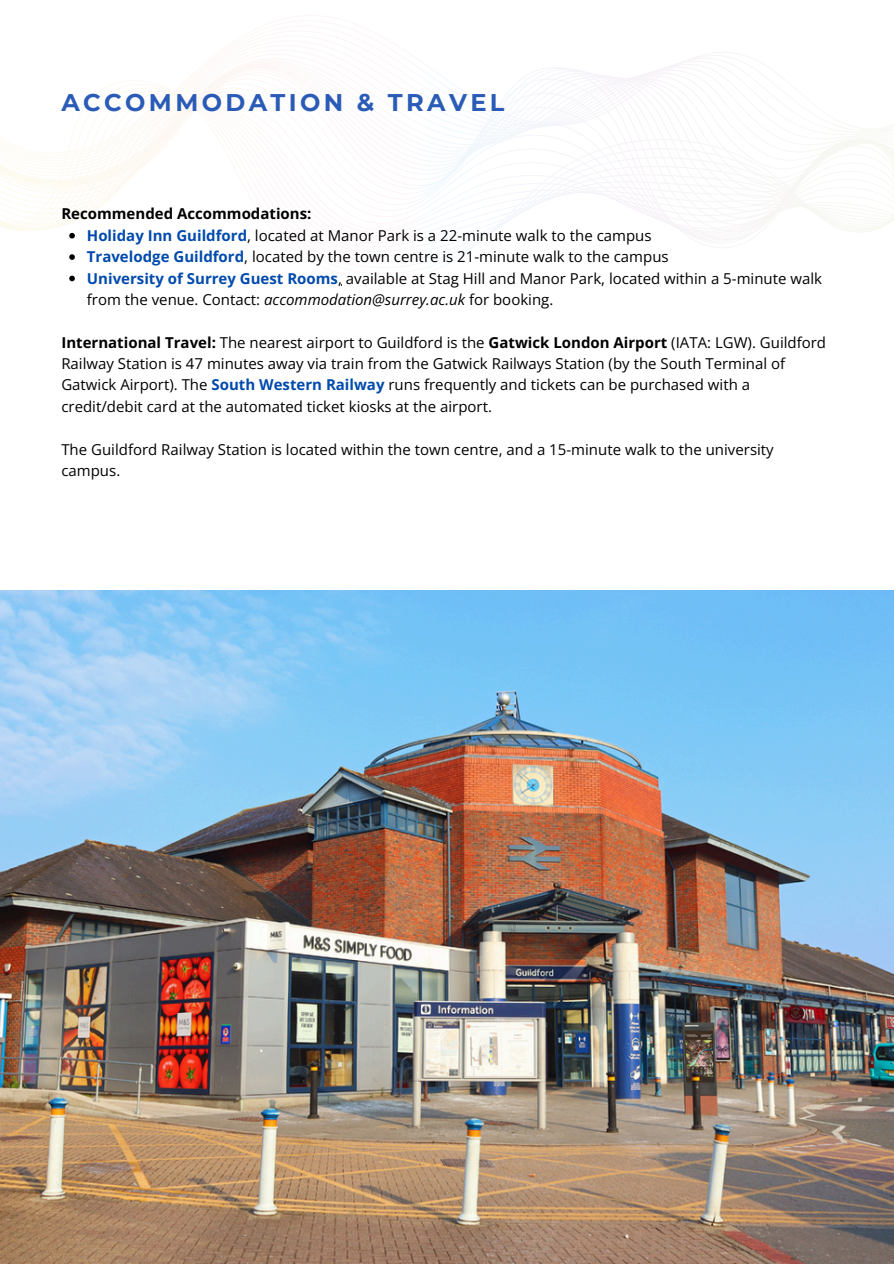
<style>
.page{position:relative;width:894px;height:1264px;background:#fff}
.page>*{position:absolute;margin:0;border:0;box-sizing:border-box;transform-origin:0 0}
.t1{font:700 24px "Montserrat";letter-spacing:.14em;color:#295bb7}
.t2{font:15px/21.3px "Open Sans";color:#000}
.t3{font:700 15px "Open Sans";color:#000}
.s1{font-weight:700;color:#004aad}
.s2{font-style:italic}
.s3{font-weight:700}
</style>
<div class="page">
<svg style="left:0;top:74px;width:893px;height:211px"></svg>
<img style="left:0;top:590px;width:893px;height:673px">
<svg style="left:69px;top:233px;width:6px;height:5px"></svg>
<svg style="left:69px;top:254px;width:6px;height:6px"></svg>
<svg style="left:69px;top:276px;width:6px;height:5px"></svg>
<p class="t1" style="left:61px;top:88px;width:444px">ACCOMMODATION &amp; TRAVEL</p>
<h1 class="t3" style="left:61px;top:203px;width:251px">Recommended Accommodations:</h1>
<h2 class="t2" style="left:87px;top:224px;width:566px"><span class="s1">Holiday Inn Guildford</span>, located at Manor Park is a 22-minute walk to the campus</h2>
<p class="t2" style="left:87px;top:246px;width:583px"><span class="s1">Travelodge Guildford</span>, located by the town centre is 21-minute walk to the campus</p>
<p class="t2" style="left:87px;top:267px;width:736px"><span class="s1">University of Surrey Guest Rooms</span>, available at Stag Hill and Manor Park, located within a 5-minute walk</p>
<p class="t2" style="left:87px;top:288px;width:468px">from the venue. Contact: <span class="s2">accommodation@surrey.ac.uk</span> for booking.</p>
<p class="t2" style="left:61px;top:331px;width:766px"><span class="s3">International Travel:</span> The nearest airport to Guildford is the <span class="s3">Gatwick London Airport</span> (IATA: LGW). Guildford</p>
<p class="t2" style="left:61px;top:352px;width:725px">Railway Station is 47 minutes away via train from the Gatwick Railways Station (by the South Terminal of<br>Gatwick Airport). The <span class="s1">South Western Railway</span> runs frequently and tickets can be purchased with a credit/debit card at the automated ticket kiosks at the airport.</p>
<p class="t2" style="left:61px;top:438px;width:713px">The Guildford Railway Station is located within the town centre, and a 15-minute walk to the university</p>
<p class="t2" style="left:61px;top:459px;width:60px">campus.</p>
</div>
